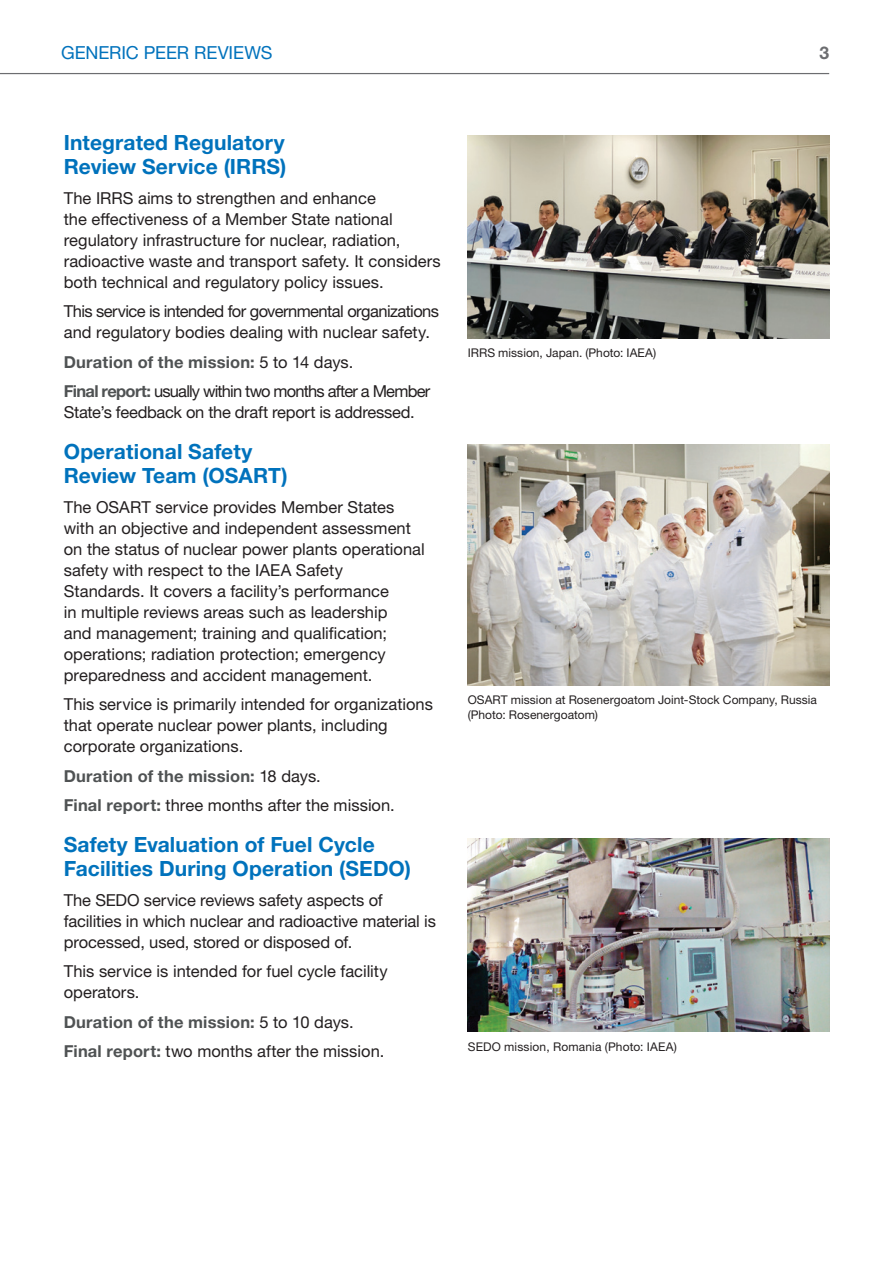
<style>
.page{position:relative;width:893px;height:1263px;background:#fff}
.page>*{position:absolute;margin:0;border:0;box-sizing:border-box;transform-origin:0 0}
.subhead{font:700 21px/24px "Helvetica Neue LTW1 G";letter-spacing:.005em;color:#0072bc}
.subhead-2{font:18px "Helvetica Neue LTW1 G";letter-spacing:-.01em;color:#0072bc}
.t1{font:700 17.55px "Helvetica Neue LTW1 G";color:#6c6d70}
.t2{font:16.5px/21px "Helvetica Neue LTW1 G";color:#231f20}
.t3{font:16.5px/21px "Helvetica Neue LTW1 G";letter-spacing:-.025em;color:#231f20}
.t4{font:700 16.5px "Helvetica Neue LTW1 G";letter-spacing:.01em;color:#4f5253}
.t5{font:12px/15px "Helvetica Neue LTW1 G";letter-spacing:.005em;color:#231f20}
.s1{font-weight:400;color:#231f20}
.s2{font-weight:700;color:#4f5253}
</style>
<div class="page">
<hr style="left:0;top:73px;width:829px;height:1px;background:#6c6d70">
<img style="left:468px;top:135px;width:361px;height:203px">
<img style="left:468px;top:444px;width:361px;height:241px">
<img style="left:468px;top:838px;width:361px;height:194px">
<p class="subhead-2" style="left:61px;top:42px;width:213px">GENERIC PEER REVIEWS</p>
<p class="t1" style="left:819px;top:42px;width:11px">3</p>
<p class="subhead" style="left:64px;top:130px;width:224px">Integrated Regulatory<br>Review Service (IRRS)</p>
<p class="t2" style="left:64px;top:187px;width:378px">The IRRS aims to strengthen and enhance<br>the effectiveness of a Member State national regulatory infrastructure for nuclear, radiation, radioactive waste and transport safety. It considers both technical and regulatory policy issues.</p>
<p class="t3" style="left:64px;top:301px;width:377px">This service is intended for governmental organizations and regulatory bodies dealing with nuclear safety.</p>
<p class="t4" style="left:64px;top:351px;width:291px">Duration of the mission: <span class="s1">5 to 14 days.</span></p>
<p class="t3" style="left:64px;top:381px;width:368px"><span class="s2">Final report:</span> usually within two months after a Member<br>State’s feedback on the draft report is addressed.</p>
<p class="subhead" style="left:64px;top:439px;width:225px">Operational Safety<br>Review Team (OSART)</p>
<p class="t2" style="left:64px;top:496px;width:362px">The OSART service provides Member States with an objective and independent assessment on the status of nuclear power plants operational safety with respect to the IAEA Safety Standards. It covers a facility’s performance<br>in multiple reviews areas such as leadership<br>and management; training and qualification; operations; radiation protection; emergency preparedness and accident management.</p>
<p class="t2" style="left:64px;top:694px;width:371px">This service is primarily intended for organizations that operate nuclear power plants, including corporate organizations.</p>
<p class="t4" style="left:64px;top:765px;width:259px">Duration of the mission: <span class="s1">18 days.</span></p>
<p class="t2" style="left:64px;top:795px;width:332px"><span class="s2">Final report:</span> three months after the mission.</p>
<p class="subhead" style="left:64px;top:832px;width:349px">Safety Evaluation of Fuel Cycle<br>Facilities During Operation (SEDO)</p>
<p class="t2" style="left:64px;top:889px;width:374px">The SEDO service reviews safety aspects of facilities in which nuclear and radioactive material is processed, used, stored or disposed of.</p>
<p class="t2" style="left:64px;top:961px;width:325px">This service is intended for fuel cycle facility operators.</p>
<p class="t4" style="left:64px;top:1011px;width:291px">Duration of the mission: <span class="s1">5 to 10 days.</span></p>
<p class="t2" style="left:64px;top:1041px;width:322px"><span class="s2">Final report:</span> two months after the mission.</p>
<p class="t5" style="left:468px;top:345px;width:190px">IRRS mission, Japan. (Photo: IAEA)</p>
<p class="t5" style="left:468px;top:693px;width:351px">OSART mission at Rosenergoatom Joint-Stock Company, Russia (Photo: Rosenergoatom)</p>
<p class="t5" style="left:468px;top:1039px;width:211px">SEDO mission, Romania (Photo: IAEA)</p>
</div>
